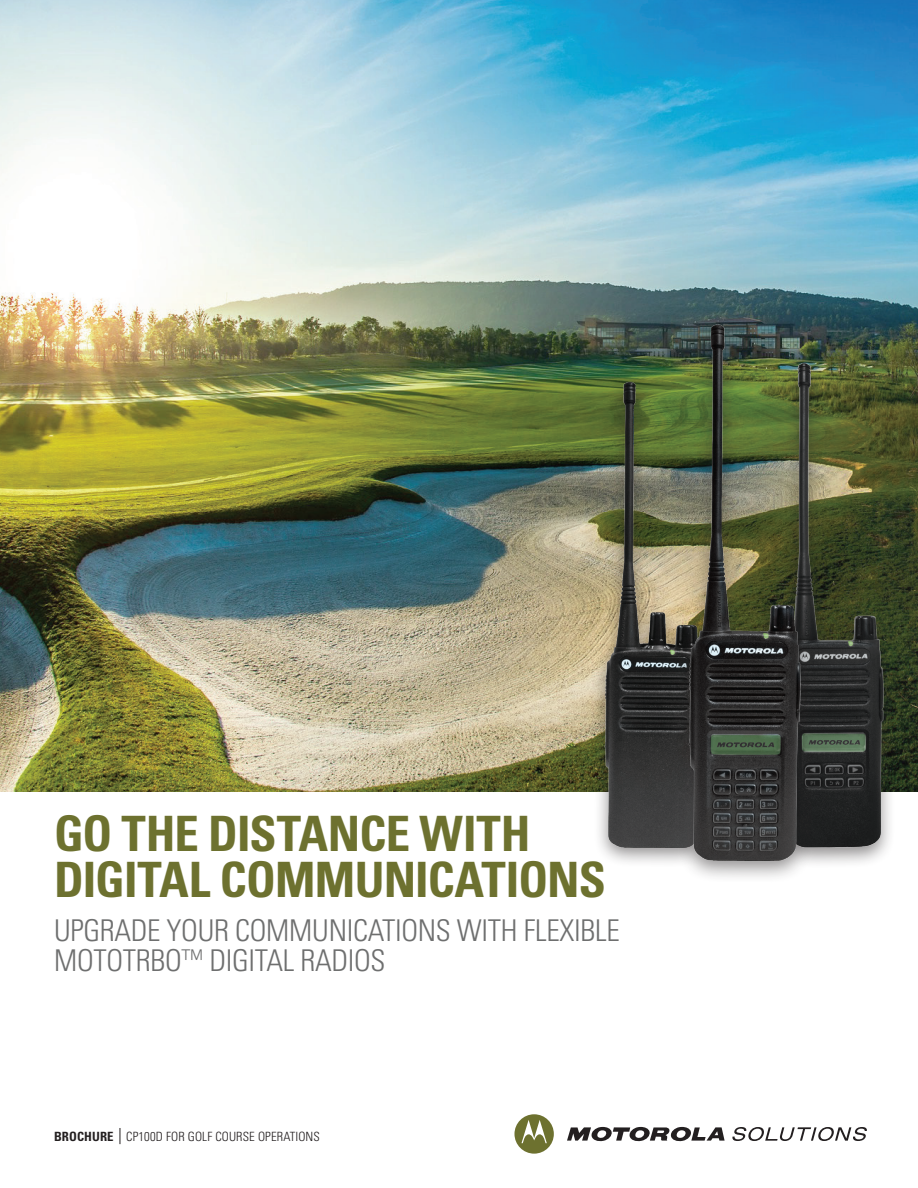
<style>
.page{position:relative;width:918px;height:1188px;background:#fff}
.page>*{position:absolute;margin:0;border:0;box-sizing:border-box;transform-origin:0 0}
.t1{font:700 condensed 48.75px/46.5px "Univers LT Pro";letter-spacing:-.02em;color:#6d712f}
.t2{font:300 condensed 30px/30px "Univers LT Pro";letter-spacing:-.01em;color:#6e6f6f}
.t3{font:300 condensed 12.75px "Univers LT Pro";letter-spacing:.01em;color:#231f20}
.s1{font-weight:700}
</style>
<div class="page">
<svg style="left:567px;top:1127px;width:158px;height:15px"></svg>
<svg style="left:514px;top:1114px;width:40px;height:40px"></svg>
<svg style="left:732px;top:1127px;width:135px;height:14px"></svg>
<img style="left:0;top:0;width:627px;height:792px">
<svg style="left:627px;top:0;width:291px;height:251px;background:#43a6d4"></svg>
<img style="left:527px;top:327px;width:65px;height:465px">
<img style="left:592px;top:251px;width:326px;height:626px">
<svg style="left:120px;top:1128px;width:1px;height:16px"></svg>
<h1 class="t1" style="left:54px;top:810px;width:553px">GO THE DISTANCE WITH<br>DIGITAL COMMUNICATIONS</h1>
<p class="t2" style="left:54px;top:914px;width:567px">UPGRADE YOUR COMMUNICATIONS WITH FLEXIBLE<br>MOTOTRBO™ DIGITAL RADIOS</p>
<p class="t3" style="left:54px;top:1128px;width:267px"><span class="s1">BROCHURE</span> CP100D FOR GOLF COURSE OPERATIONS</p>
</div>
